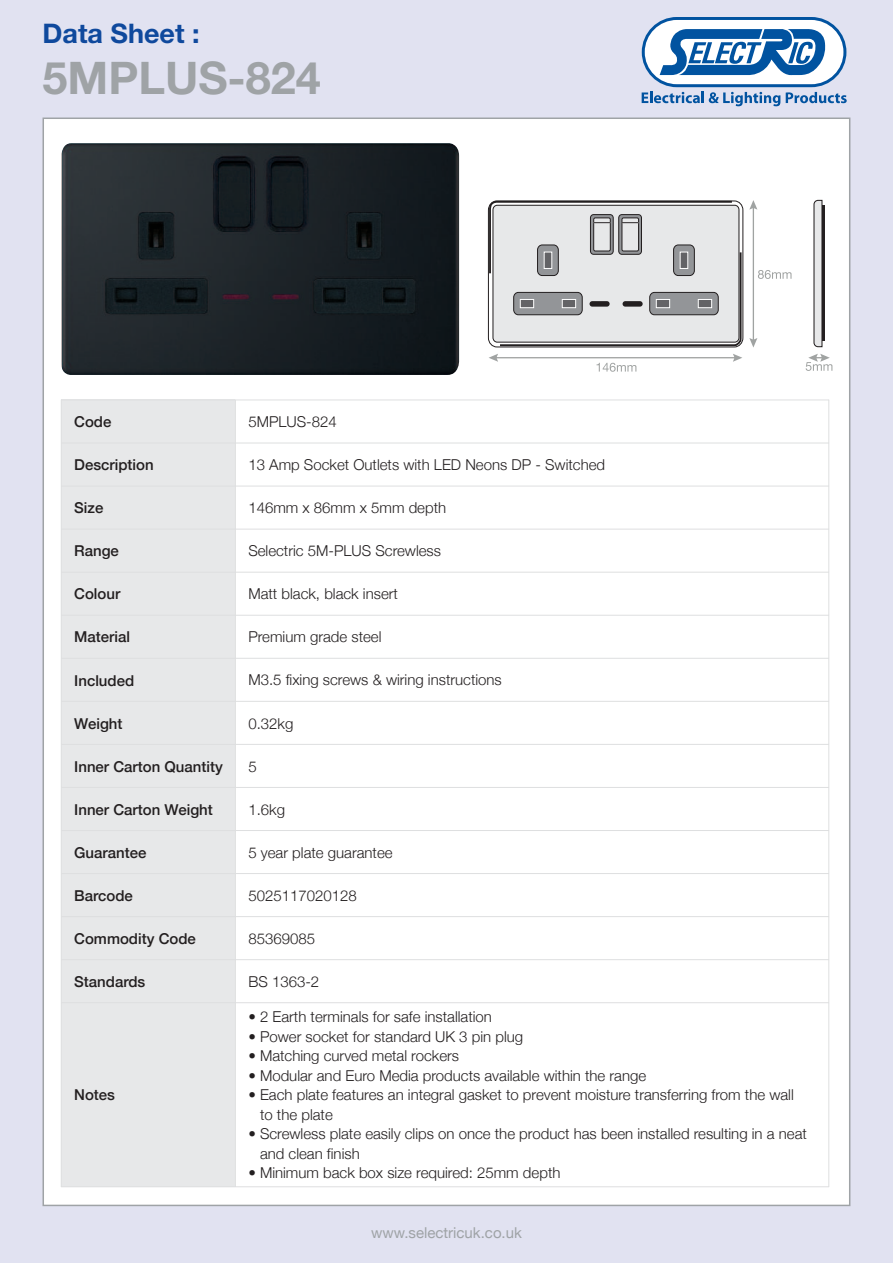
<style>
.page{position:relative;width:893px;height:1263px;background:#e1e2f1}
.page>*{position:absolute;margin:0;border:0;box-sizing:border-box;transform-origin:0 0}
.t1{font:700 45px "Helvetica Neue";color:#9fa3a6}
.t2{font:700 27px "Helvetica Neue";color:#0f499d}
.t3{font:300 15px/19.5px "Helvetica Neue";color:#231f20}
.t4{font:500 15px "Helvetica Neue";color:#231f20}
.t5{font:15px "Helvetica Neue";color:#9fa3a6}
</style>
<div class="page">
<div style="left:44px;top:119px;width:805px;height:1086px;background:#fff"></div>
<svg style="left:642px;top:17px;width:205px;height:89px"></svg>
<svg style="left:749px;top:200px;width:42px;height:148px"></svg>
<svg style="left:489px;top:354px;width:253px;height:18px"></svg>
<svg style="left:806px;top:354px;width:26px;height:17px"></svg>
<svg style="left:813px;top:200px;width:10px;height:148px"></svg>
<hr style="left:822px;top:205px;width:2px;height:136px;background:#231f20">
<svg style="left:488px;top:200px;width:254px;height:147px"></svg>
<div style="left:589px;top:301px;width:21px;height:6px;background:#231f20;border-radius:3px"></div>
<div style="left:623px;top:301px;width:20px;height:6px;background:#231f20;border-radius:3px"></div>
<div style="left:61px;top:400px;width:174px;height:43px;background:#e7e8e9"></div>
<div style="left:61px;top:443px;width:174px;height:43px;background:#e7e8e9"></div>
<div style="left:61px;top:486px;width:174px;height:43px;background:#e7e8e9"></div>
<div style="left:61px;top:529px;width:174px;height:43px;background:#e7e8e9"></div>
<div style="left:61px;top:572px;width:174px;height:43px;background:#e7e8e9"></div>
<div style="left:61px;top:615px;width:174px;height:43px;background:#e7e8e9"></div>
<div style="left:61px;top:658px;width:174px;height:43px;background:#e7e8e9"></div>
<div style="left:61px;top:701px;width:174px;height:43px;background:#e7e8e9"></div>
<div style="left:61px;top:744px;width:174px;height:43px;background:#e7e8e9"></div>
<div style="left:61px;top:787px;width:174px;height:43px;background:#e7e8e9"></div>
<div style="left:61px;top:830px;width:174px;height:43px;background:#e7e8e9"></div>
<div style="left:61px;top:873px;width:174px;height:43px;background:#e7e8e9"></div>
<div style="left:61px;top:916px;width:174px;height:44px;background:#e7e8e9"></div>
<div style="left:61px;top:960px;width:174px;height:43px;background:#e7e8e9"></div>
<div style="left:61px;top:1003px;width:174px;height:184px;background:#e7e8e9"></div>
<hr style="left:61px;top:400px;width:1px;height:787px;background:#dedfe0">
<hr style="left:235px;top:400px;width:1px;height:787px;background:#dedfe0">
<hr style="left:828px;top:400px;width:1px;height:787px;background:#dedfe0">
<hr style="left:61px;top:400px;width:768px;height:1px;background:#dedfe0">
<hr style="left:61px;top:443px;width:768px;height:1px;background:#dedfe0">
<hr style="left:61px;top:486px;width:768px;height:1px;background:#dedfe0">
<hr style="left:61px;top:529px;width:768px;height:1px;background:#dedfe0">
<hr style="left:61px;top:572px;width:768px;height:1px;background:#dedfe0">
<hr style="left:61px;top:615px;width:768px;height:1px;background:#dedfe0">
<hr style="left:61px;top:658px;width:768px;height:1px;background:#dedfe0">
<hr style="left:61px;top:701px;width:768px;height:1px;background:#dedfe0">
<hr style="left:61px;top:744px;width:768px;height:1px;background:#dedfe0">
<hr style="left:61px;top:787px;width:768px;height:1px;background:#dedfe0">
<hr style="left:61px;top:830px;width:768px;height:1px;background:#dedfe0">
<hr style="left:61px;top:873px;width:768px;height:1px;background:#dedfe0">
<hr style="left:61px;top:916px;width:768px;height:1px;background:#dedfe0">
<hr style="left:61px;top:959px;width:768px;height:1px;background:#dedfe0">
<hr style="left:61px;top:1002px;width:768px;height:1px;background:#dedfe0">
<hr style="left:61px;top:1186px;width:768px;height:1px;background:#dedfe0">
<img style="left:61px;top:143px;width:398px;height:232px">
<h2 class="t2" style="left:43px;top:17px;width:159px">Data Sheet :</h2>
<h1 class="t1" style="left:43px;top:50px;width:280px">5MPLUS-824</h1>
<p class="t4" style="left:74px;top:412px;width:39px">Code</p>
<p class="t3" style="left:248px;top:412px;width:90px">5MPLUS-824</p>
<p class="t4" style="left:74px;top:456px;width:81px">Description</p>
<p class="t3" style="left:248px;top:455px;width:358px">13 Amp Socket Outlets with LED Neons DP - Switched</p>
<p class="t4" style="left:74px;top:499px;width:31px">Size</p>
<p class="t3" style="left:248px;top:498px;width:199px">146mm x 86mm x 5mm depth</p>
<p class="t4" style="left:74px;top:542px;width:46px">Range</p>
<p class="t3" style="left:248px;top:541px;width:194px">Selectric 5M-PLUS Screwless</p>
<p class="t4" style="left:74px;top:585px;width:48px">Colour</p>
<p class="t3" style="left:248px;top:584px;width:151px">Matt black, black insert</p>
<p class="t4" style="left:74px;top:628px;width:57px">Material</p>
<p class="t3" style="left:248px;top:627px;width:135px">Premium grade steel</p>
<p class="t4" style="left:74px;top:671px;width:62px">Included</p>
<p class="t3" style="left:248px;top:670px;width:255px">M3.5 fixing screws &amp; wiring instructions</p>
<p class="t4" style="left:74px;top:714px;width:50px">Weight</p>
<p class="t3" style="left:248px;top:713px;width:47px">0.32kg</p>
<p class="t4" style="left:74px;top:757px;width:150px">Inner Carton Quantity</p>
<p class="t3" style="left:248px;top:756px;width:10px">5</p>
<p class="t4" style="left:74px;top:800px;width:140px">Inner Carton Weight</p>
<p class="t3" style="left:248px;top:799px;width:38px">1.6kg</p>
<p class="t4" style="left:74px;top:843px;width:74px">Guarantee</p>
<p class="t3" style="left:248px;top:842px;width:146px">5 year plate guarantee</p>
<p class="t4" style="left:74px;top:886px;width:60px">Barcode</p>
<p class="t3" style="left:248px;top:885px;width:110px">5025117020128</p>
<p class="t4" style="left:74px;top:929px;width:123px">Commodity Code</p>
<p class="t3" style="left:248px;top:928px;width:68px">85369085</p>
<p class="t4" style="left:74px;top:972px;width:73px">Standards</p>
<p class="t3" style="left:248px;top:971px;width:72px">BS 1363-2</p>
<p class="t4" style="left:74px;top:1086px;width:42px">Notes</p>
<p class="t3" style="left:248px;top:1007px;width:245px">• 2 Earth terminals for safe installation</p>
<p class="t3" style="left:248px;top:1026px;width:276px">• Power socket for standard UK 3 pin plug</p>
<p class="t3" style="left:248px;top:1046px;width:212px">• Matching curved metal rockers</p>
<p class="t3" style="left:248px;top:1065px;width:399px">• Modular and Euro Media products available within the range</p>
<p class="t3" style="left:260px;top:1085px;width:535px;text-indent:-12px">• Each plate features an integral gasket to prevent moisture transferring from the wall to the plate</p>
<p class="t3" style="left:260px;top:1124px;width:548px;text-indent:-12px">• Screwless plate easily clips on once the product has been installed resulting in a neat and clean finish</p>
<p class="t3" style="left:248px;top:1163px;width:314px">• Minimum back box size required: 25mm depth</p>
<p class="t5" style="left:371px;top:1224px;width:152px">www.selectricuk.co.uk</p>
</div>
